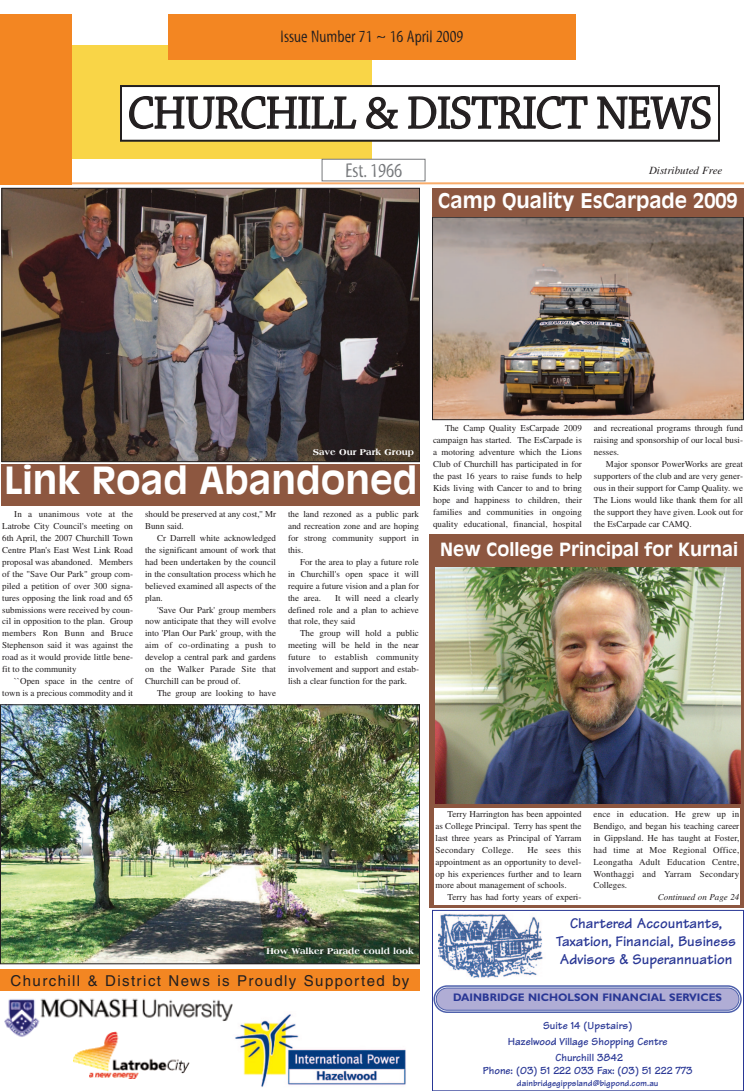
<style>
.page{position:relative;width:744px;height:1091px;background:#fff}
.page>*{position:absolute;margin:0;border:0;box-sizing:border-box;transform-origin:0 0}
.t1{font:48px "Chaparral Display";color:#231f20}
.t2{font:700 37px "Antique Olive";color:#fff}
.t3{font:700 20px "Antique Olive";color:#fff}
.t4{font:20px "Myriad Tilt";color:#76787b}
.t5{font:700 18px "Antique Olive";color:#fff}
.t6{font:17px "Myriad Tilt";color:#231f20}
.t7{font:700 15px/18px "Tekton";color:#293795;text-align:center}
.t8{font:15px "Helvetica";letter-spacing:.095em;color:#231f20}
.t9{font:700 11px/16px "Tekton";color:#293795;text-align:center}
.t10{font:700 11px "Gill Sans";color:#293795}
.t11{font:italic 11px "Times";color:#231f20}
.t12{font:9px/12px "Times";color:#231f20;text-align:justify}
.t13{font:9px "Times";letter-spacing:.02em;color:#231f20}
.t14{font:800 9px "Americana";color:#fff}
.t15{font:700 9px "Tekton";color:#293795}
.t16{font:italic 9px "Times";color:#231f20}
</style>
<div class="page">
<div style="left:430px;top:535px;width:314px;height:373px;background:#8d5740"></div>
<div style="left:432px;top:910px;width:312px;height:181px;border:1px solid #293795"></div>
<div style="left:0;top:969px;width:420px;height:22px;background:#f38622"></div>
<div style="left:72px;top:45px;width:300px;height:114px;background:#f9d547"></div>
<div style="left:168px;top:14px;width:408px;height:46px;background:#f38622"></div>
<div style="left:0;top:14px;width:72px;height:170px;background:#f38622"></div>
<div style="left:121px;top:86px;width:598px;height:55px;background:#fff"></div>
<div style="left:120px;top:85px;width:600px;height:57px;border:2px solid #231f20"></div>
<img style="left:4px;top:998px;width:228px;height:39px">
<img style="left:55px;top:1023px;width:154px;height:56px">
<img style="left:235px;top:1014px;width:171px;height:73px">
<hr style="left:72px;top:182px;width:672px;height:2px;background:#f9ac6a">
<div style="left:322px;top:159px;width:104px;height:22px;border:1px solid #76787b"></div>
<img style="left:438px;top:913px;width:105px;height:65px">
<svg style="left:433px;top:985px;width:309px;height:29px;background:#a7a8d2"></svg>
<img style="left:434px;top:219px;width:308px;height:199px">
<div style="left:432px;top:217px;width:312px;height:203px;border:1px solid #231f20"></div>
<img style="left:3px;top:190px;width:415px;height:270px">
<div style="left:1px;top:188px;width:419px;height:274px;border:1px solid #231f20"></div>
<img style="left:2px;top:706px;width:416px;height:256px">
<div style="left:0;top:704px;width:420px;height:260px;border:1px solid #231f20"></div>
<div style="left:2px;top:464px;width:418px;height:42px;background:#8d5740"></div>
<div style="left:432px;top:188px;width:312px;height:29px;background:#8d5740"></div>
<img style="left:436px;top:568px;width:304px;height:235px">
<div style="left:435px;top:808px;width:305px;height:96px;background:#fff"></div>
<p class="t6" style="left:281px;top:30px;width:184px">Issue Number 71 ~ 16 April 2009</p>
<p class="t1" style="left:128px;top:94px;width:585px">CHURCHILL &amp; DISTRICT NEWS</p>
<p class="t4" style="left:345px;top:163px;width:58px">Est. 1966</p>
<p class="t11" style="left:649px;top:166px;width:75px">Distributed Free</p>
<p class="t3" style="left:438px;top:192px;width:301px">Camp Quality EsCarpade 2009</p>
<p class="t14" style="left:313px;top:448px;width:102px">Save Our Park Group</p>
<p class="t2" style="left:4px;top:465px;width:415px">Link Road Abandoned</p>
<p class="t13" style="left:14px;top:511px;width:120px">In a unanimous vote at the</p>
<p class="t12" style="left:2px;top:521px;width:132px">Latrobe City Council's meeting on</p>
<p class="t12" style="left:2px;top:533px;width:132px">6th April, the 2007 Churchill Town</p>
<p class="t12" style="left:2px;top:545px;width:132px">Centre Plan's East West Link Road</p>
<p class="t12" style="left:2px;top:557px;width:132px">proposal was abandoned. Members</p>
<p class="t12" style="left:2px;top:569px;width:132px">of the "Save Our Park" group com-</p>
<p class="t12" style="left:2px;top:580px;width:132px">piled a petition of over 300 signa-</p>
<p class="t12" style="left:2px;top:592px;width:132px">tures opposing the link road and 65</p>
<p class="t12" style="left:2px;top:604px;width:132px">submissions were received by coun-</p>
<p class="t12" style="left:2px;top:616px;width:132px">cil in opposition to the plan. Group</p>
<p class="t13" style="left:2px;top:630px;width:132px">members Ron Bunn and Bruce</p>
<p class="t12" style="left:2px;top:640px;width:132px">Stephenson said it was against the</p>
<p class="t12" style="left:2px;top:652px;width:132px">road as it would provide little bene-</p>
<p class="t12" style="left:2px;top:664px;width:76px">fit to the community</p>
<p class="t12" style="left:14px;top:676px;width:120px">``Open space in the centre of</p>
<p class="t12" style="left:2px;top:688px;width:132px">town is a precious commodity and it</p>
<p class="t12" style="left:145px;top:509px;width:132px">should be preserved at any cost,'' Mr</p>
<p class="t12" style="left:145px;top:521px;width:40px">Bunn said.</p>
<p class="t12" style="left:157px;top:533px;width:120px">Cr Darrell white acknowledged</p>
<p class="t12" style="left:145px;top:545px;width:132px">the significant amount of work that</p>
<p class="t12" style="left:145px;top:557px;width:132px">had been undertaken by the council</p>
<p class="t12" style="left:145px;top:569px;width:132px">in the consultation process which he</p>
<p class="t12" style="left:145px;top:580px;width:132px">believed examined all aspects of the</p>
<p class="t12" style="left:145px;top:592px;width:19px">plan.</p>
<p class="t12" style="left:157px;top:604px;width:120px">'Save Our Park' group members</p>
<p class="t12" style="left:145px;top:616px;width:132px">now anticipate that they will evolve</p>
<p class="t12" style="left:145px;top:628px;width:132px">into 'Plan Our Park' group, with the</p>
<p class="t13" style="left:145px;top:642px;width:132px">aim of co-ordinating a push to</p>
<p class="t12" style="left:145px;top:652px;width:132px">develop a central park and gardens</p>
<p class="t13" style="left:145px;top:666px;width:132px">on the Walker Parade Site that</p>
<p class="t12" style="left:145px;top:676px;width:97px">Churchill can be proud of.</p>
<p class="t12" style="left:157px;top:688px;width:120px">The group are looking to have</p>
<p class="t12" style="left:288px;top:509px;width:132px">the land rezoned as a public park</p>
<p class="t12" style="left:288px;top:521px;width:132px">and recreation zone and are hoping</p>
<p class="t12" style="left:288px;top:533px;width:132px">for strong community support in</p>
<p class="t12" style="left:288px;top:545px;width:17px">this.</p>
<p class="t12" style="left:300px;top:557px;width:120px">For the area to play a future role</p>
<p class="t12" style="left:288px;top:569px;width:132px">in Churchill's open space it will</p>
<p class="t12" style="left:288px;top:580px;width:132px">require a future vision and a plan for</p>
<p class="t12" style="left:288px;top:592px;width:34px">the area.</p>
<p class="t12" style="left:335px;top:592px;width:85px">It will need a clearly</p>
<p class="t12" style="left:288px;top:604px;width:132px">defined role and a plan to achieve</p>
<p class="t12" style="left:288px;top:616px;width:69px">that role, they said</p>
<p class="t12" style="left:300px;top:628px;width:120px">The group will hold a public</p>
<p class="t12" style="left:288px;top:640px;width:132px">meeting will be held in the near</p>
<p class="t13" style="left:288px;top:654px;width:132px">future to establish community</p>
<p class="t12" style="left:288px;top:664px;width:132px">involvement and support and estab-</p>
<p class="t12" style="left:288px;top:676px;width:121px">lish a clear function for the park.</p>
<p class="t12" style="left:433px;top:423px;width:151px;text-indent:12px">The Camp Quality EsCarpade 2009 campaign has started. The EsCarpade is a motoring adventure which the Lions Club of Churchill has participated in for the past 16 years to raise funds to help Kids living with Cancer to and to bring hope and happiness to children, their families and communities in ongoing quality educational, financial, hospital</p>
<p class="t12" style="left:594px;top:423px;width:151px">and recreational programs through fund</p>
<p class="t12" style="left:594px;top:435px;width:151px">raising and sponsorship of our local busi-</p>
<p class="t12" style="left:594px;top:447px;width:27px">nesses.</p>
<p class="t12" style="left:606px;top:459px;width:139px">Major sponsor PowerWorks are great</p>
<p class="t12" style="left:594px;top:471px;width:151px">supporters of the club and are very gener-</p>
<p class="t12" style="left:594px;top:483px;width:151px">ous in their support for Camp Quality. we</p>
<p class="t12" style="left:594px;top:495px;width:150px">The Lions would like thank them for all</p>
<p class="t12" style="left:594px;top:507px;width:151px">the support they have given. Look out for</p>
<p class="t12" style="left:594px;top:519px;width:99px">the EsCarpade car CAMQ.</p>
<p class="t5" style="left:440px;top:543px;width:299px">New College Principal for Kurnai</p>
<p class="t14" style="left:267px;top:948px;width:149px">How Walker Parade could look</p>
<p class="t8" style="left:11px;top:975px;width:400px">Churchill &amp; District News is Proudly Supported by</p>
<p class="t12" style="left:436px;top:809px;width:147px;text-indent:12px">Terry Harrington has been appointed as College Principal. Terry has spent the last three years as Principal of Yarram Secondary College.</p>
<p class="t13" style="left:528px;top:846px;width:55px">He sees this</p>
<p class="t12" style="left:436px;top:856px;width:147px">appointment as an opportunity to devel-</p>
<p class="t12" style="left:436px;top:868px;width:147px">op his experiences further and to learn</p>
<p class="t12" style="left:436px;top:880px;width:133px">more about management of schools.</p>
<p class="t12" style="left:448px;top:892px;width:135px">Terry has had forty years of experi-</p>
<p class="t13" style="left:593px;top:810px;width:147px">ence in education. He grew up in</p>
<p class="t12" style="left:593px;top:821px;width:147px">Bendigo, and began his teaching career</p>
<p class="t12" style="left:593px;top:832px;width:147px">in Gippsland. He has taught at Foster,</p>
<p class="t13" style="left:593px;top:846px;width:147px">had time at Moe Regional Office,</p>
<p class="t13" style="left:593px;top:858px;width:147px">Leongatha Adult Education Centre,</p>
<p class="t13" style="left:593px;top:870px;width:147px">Wonthaggi and Yarram Secondary</p>
<p class="t12" style="left:593px;top:880px;width:35px">Colleges.</p>
<p class="t16" style="left:658px;top:894px;width:83px">Continued on Page 24</p>
<p class="t7" style="left:556px;top:916px;width:181px">Chartered Accountants,<br>Taxation, Financial, Business<br>Advisors &amp; Superannuation</p>
<p class="t10" style="left:453px;top:993px;width:271px">DAINBRIDGE NICHOLSON FINANCIAL SERVICES</p>
<p class="t9" style="left:508px;top:1019px;width:161px">Suite 14 (Upstairs)<br>Hazelwood Village Shopping Centre<br>Churchill 3842</p>
<p class="t9" style="left:483px;top:1064px;width:211px">Phone: (03) 51 222 033 Fax: (03) 51 222 773</p>
<p class="t15" style="left:517px;top:1080px;width:143px">dainbridgegippsland@bigpond.com.au</p>
</div>
